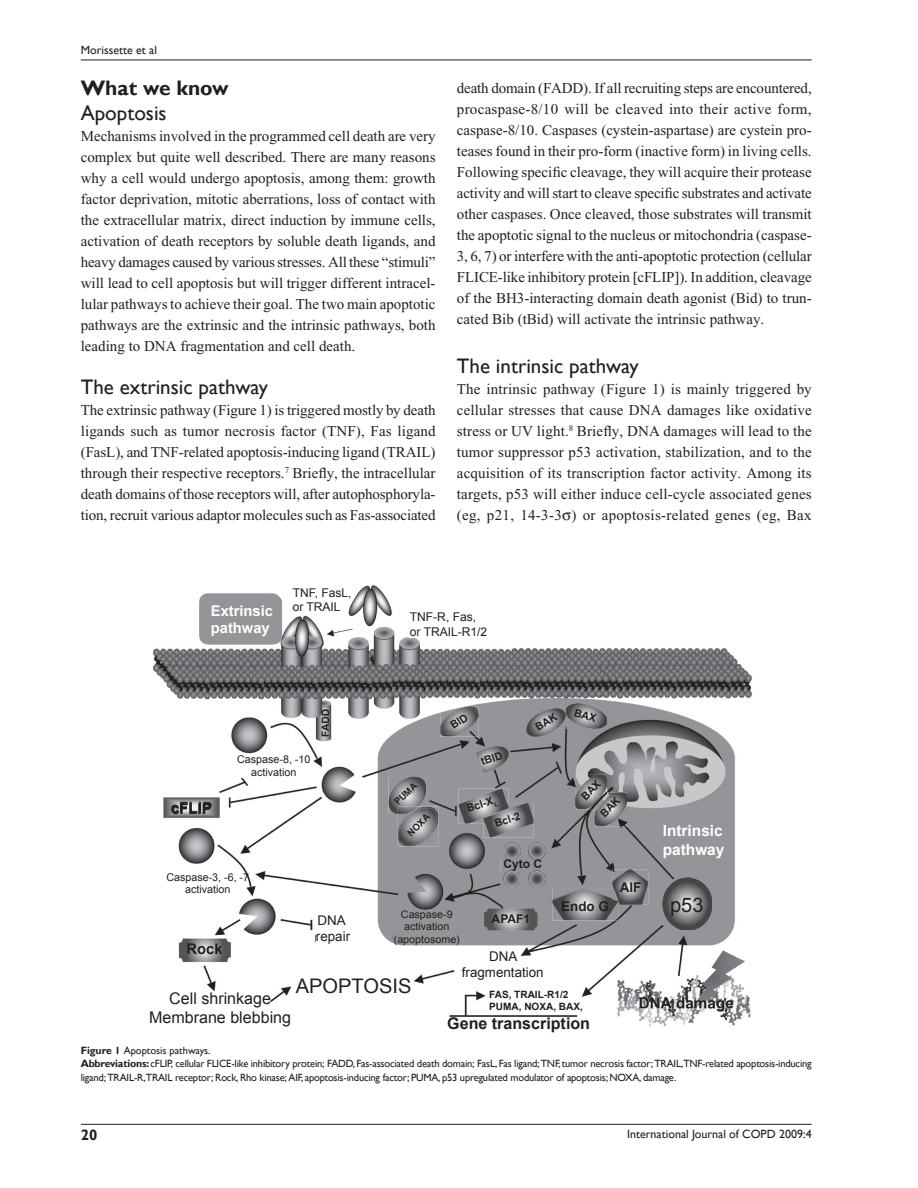
<style>
.page{position:relative;width:918px;height:1188px;background:#fff}
.page>*{position:absolute;margin:0;border:0;box-sizing:border-box;transform-origin:0 0}
.t1{font:21px "Gill Sans";color:#231f20}
.t2{font:700 21px "Gill Sans";color:#231f20}
.t3{font:20.1px "Arial";color:#231f20}
.t4{font:16.05px/19.4px "Arial";color:#231f20;text-align:center}
.t5{font:700 16.05px "Arial";color:#231f20}
.t6{font:700 15.45px/18.5px "Arial";color:#fff}
.t7{font:15px/21px "Times New Roman";color:#231f20;text-align:justify}
.t8{font:700 15px "Gill Sans";color:#231f20}
.t9{font:700 14.7px/17.7px "Arial";color:#fff}
.t10{font:700 14.7px "Arial";color:#231f20}
.t11{font:13.35px/16px "Arial";color:#231f20}
.t12{font:700 13.35px "Arial";color:#231f20}
.t13{font:12px "Gill Sans";color:#231f20}
.t14{font:12px/14.4px "Arial";color:#231f20}
.t15{font:700 12px "Arial";color:#231f20}
.t16{font:10.65px/12.9px "Arial";color:#231f20;text-align:center}
.t17{font:700 10.65px/22.6px "Arial";color:#231f20}
.t18{font:10.5px/13.5px "Gill Sans";letter-spacing:-.02em;color:#231f20}
.t19{font:10.5px/12.5px "Arial";color:#231f20;text-align:center}
.t20{font:700 10.05px/12px "Arial";color:#231f20}
.t21{font:700 9.3px "Arial";color:#231f20}
.s1{font-weight:700}
</style>
<div class="page">
<hr style="left:81px;top:1124px;width:731px;height:1px;background:#231f20">
<hr style="left:81px;top:60px;width:731px;height:1px;background:#231f20">
<img style="left:152px;top:585px;width:600px;height:442px">
<div style="left:393px;top:911px;width:72px;height:32px;background:#939598"></div>
<div style="left:501px;top:859px;width:46px;height:13px;background:#939598"></div>
<div style="left:664px;top:823px;width:61px;height:35px;background:#939598"></div>
<div style="left:663px;top:822px;width:62px;height:37px;border:2px solid #939598"></div>
<div style="left:166px;top:873px;width:80px;height:23px;background:#fff"></div>
<div style="left:293px;top:976px;width:120px;height:19px;background:#fff"></div>
<div style="left:316px;top:911px;width:35px;height:34px;background:#fff"></div>
<div style="left:178px;top:994px;width:88px;height:13px;background:#fff"></div>
<div style="left:157px;top:1009px;width:124px;height:18px;background:#fff"></div>
<div style="left:487px;top:950px;width:31px;height:14px;background:#fff"></div>
<div style="left:460px;top:967px;width:85px;height:16px;background:#fff"></div>
<div style="left:488px;top:989px;width:85px;height:11px;background:#fff"></div>
<div style="left:486px;top:1003px;width:97px;height:10px;background:#fff"></div>
<div style="left:445px;top:1017px;width:140px;height:17px;background:#fff"></div>
<div style="left:409px;top:610px;width:79px;height:28px;background:#fff"></div>
<svg style="left:292px;top:587px;width:69px;height:26px"></svg>
<div style="left:238px;top:755px;width:73px;height:23px;background:#fff"></div>
<div style="left:200px;top:594px;width:82px;height:50px;background:#939598"></div>
<img style="left:663px;top:878px;width:49px;height:52px">
<img style="left:612px;top:869px;width:36px;height:36px">
<img style="left:529px;top:872px;width:16px;height:15px">
<svg style="left:533px;top:870px;width:8px;height:2px"></svg>
<img style="left:529px;top:842px;width:16px;height:17px">
<img style="left:503px;top:872px;width:17px;height:15px">
<svg style="left:508px;top:870px;width:8px;height:2px"></svg>
<img style="left:504px;top:843px;width:16px;height:16px">
<img style="left:389px;top:777px;width:37px;height:37px">
<img style="left:398px;top:807px;width:40px;height:40px">
<img style="left:398px;top:808px;width:39px;height:38px">
<img style="left:398px;top:807px;width:28px;height:7px">
<img style="left:411px;top:808px;width:15px;height:6px">
<img style="left:440px;top:707px;width:38px;height:30px">
<img style="left:456px;top:747px;width:52px;height:34px">
<img style="left:527px;top:709px;width:39px;height:28px">
<img style="left:566px;top:703px;width:41px;height:25px">
<img style="left:575px;top:775px;width:32px;height:34px">
<img style="left:594px;top:792px;width:33px;height:34px">
<img style="left:482px;top:906px;width:58px;height:27px">
<img style="left:177px;top:936px;width:56px;height:29px">
<img style="left:552px;top:889px;width:66px;height:31px">
<img style="left:612px;top:889px;width:6px;height:16px">
<img style="left:484px;top:803px;width:50px;height:34px">
<img style="left:459px;top:789px;width:49px;height:35px">
<img style="left:484px;top:803px;width:24px;height:21px">
<svg style="left:441px;top:709px;width:37px;height:25px"></svg>
<svg style="left:574px;top:709px;width:23px;height:13px"></svg>
<svg style="left:535px;top:713px;width:23px;height:18px"></svg>
<svg style="left:581px;top:780px;width:40px;height:37px"></svg>
<p class="t13" style="left:81px;top:43px;width:78px">Morissette et al</p>
<h1 class="t2" style="left:81px;top:76px;width:149px">What we know</h1>
<h1 class="t1" style="left:81px;top:101px;width:87px">Apoptosis</h1>
<p class="t7" style="left:81px;top:127px;width:356px">Mechanisms involved in the programmed cell death are very complex but quite well described. There are many reasons why a cell would undergo apoptosis, among them: growth factor deprivation, mitotic aberrations, loss of contact with the extracellular matrix, direct induction by immune cells, activation of death receptors by soluble death ligands, and heavy damages caused by various stresses. All these “stimuli” will lead to cell apoptosis but will trigger different intracel&shy;lular pathways to achieve their goal. The two main apoptotic pathways are the extrinsic and the intrinsic pathways, both leading to DNA fragmentation and cell death.</p>
<h1 class="t1" style="left:81px;top:374px;width:189px">The extrinsic pathway</h1>
<p class="t7" style="left:81px;top:401px;width:356px">The extrinsic pathway (Figure 1) is triggered mostly by death ligands such as tumor necrosis factor (TNF), Fas ligand (FasL), and TNF-related apoptosis-inducing ligand (TRAIL) through their respective receptors.<sup>7</sup> Briefly, the intracellular death domains of those receptors will, after autophosphoryla&shy;tion, recruit various adaptor molecules such as Fas-associated</p>
<p class="t7" style="left:457px;top:78px;width:356px">death domain (FADD). If all recruiting steps are encountered, procaspase-8/10 will be cleaved into their active form, caspase-8/10. Caspases (cystein-aspartase) are cystein pro&shy;teases found in their pro-form (inactive form) in living cells.<br>Following specific cleavage, they will acquire their protease activity and will start to cleave specific substrates and activate other caspases. Once cleaved, those substrates will transmit the apoptotic signal to the nucleus or mitochondria (caspase-3, 6, 7) or interfere with the anti-apoptotic protection (cellular FLICE-like inhibitory protein [cFLIP]). In addition, cleavage of the BH3-interacting domain death agonist (Bid) to trun&shy;cated Bib (tBid) will activate the intrinsic pathway.</p>
<h1 class="t1" style="left:457px;top:353px;width:183px">The intrinsic pathway</h1>
<p class="t7" style="left:457px;top:380px;width:356px">The intrinsic pathway (Figure 1) is mainly triggered by cellular stresses that cause DNA damages like oxidative stress or UV light.<sup>8</sup> Briefly, DNA damages will lead to the tumor suppressor p53 activation, stabilization, and to the acquisition of its transcription factor activity. Among its targets, p53 will either induce cell-cycle associated genes (eg, p21, 14-3-3 ) or apoptosis-related genes (eg, Bax</p>
<p class="t9" style="left:211px;top:602px;width:64px">Extrinsic pathway</p>
<p class="t14" style="left:293px;top:585px;width:60px">TNF, FasL, or TRAIL</p>
<p class="t14" style="left:410px;top:610px;width:79px">TNF-R, Fas, or TRAIL-R1/2</p>
<p class="t10" style="left:171px;top:800px;width:42px">cFLIP</p>
<p class="t16" style="left:237px;top:753px;width:75px">Caspase-8, -10 activation</p>
<p class="t16" style="left:166px;top:870px;width:84px">Caspase-3, -6, -7 activation</p>
<p class="t21" style="left:392px;top:799px;width:29px;rotate:-44deg">PUMA</p>
<p class="t21" style="left:405px;top:831px;width:29px;rotate:-45deg">NOXA</p>
<p class="t17" style="left:478px;top:751px;width:24px;rotate:-18deg">tBID</p>
<p class="t17" style="left:485px;top:791px;width:28px;text-indent:-22px;rotate:-18deg">Bcl-X<sub>L<br></sub>Bcl-2</p>
<p class="t15" style="left:503px;top:857px;width:40px">Cyto C</p>
<p class="t12" style="left:620px;top:880px;width:23px">AIF</p>
<p class="t6" style="left:663px;top:822px;width:63px">Intrinsic pathway</p>
<p class="t12" style="left:561px;top:899px;width:49px">Endo G</p>
<h2 class="t3" style="left:670px;top:894px;width:35px">p53</h2>
<p class="t19" style="left:394px;top:908px;width:68px">Caspase-9 activation (apoptosome)</p>
<p class="t15" style="left:492px;top:912px;width:40px">APAF1</p>
<p class="t11" style="left:316px;top:913px;width:36px">DNA repair</p>
<p class="t10" style="left:187px;top:940px;width:38px">Rock</p>
<p class="t4" style="left:149px;top:989px;width:143px">Cell shrinkage<br>Membrane blebbing</p>
<p class="t11" style="left:462px;top:949px;width:83px;text-align:center">DNA fragmentation</p>
<p class="t20" style="left:489px;top:989px;width:95px">FAS, TRAIL-R1/2<br>PUMA, NOXA, BAX,</p>
<p class="t5" style="left:447px;top:1014px;width:144px">Gene transcription</p>
<h2 class="t3" style="left:296px;top:975px;width:117px">APOPTOSIS</h2>
<p class="t18" style="left:81px;top:1044px;width:732px"><span class="s1">Figure 1</span> Apoptosis pathways.<br><span class="s1">Abbreviations:</span> cFLIP, cellular FLICE-like inhibitory protein; FADD, Fas-associated death domain; FasL, Fas ligand; TNF, tumor necrosis factor; TRAIL,TNF-related apoptosis-inducing ligand; TRAIL-R,TRAIL receptor; Rock, Rho kinase; AIF, apoptosis-inducing factor; PUMA, p53 upregulated modulator of apoptosis; NOXA, damage.</p>
<p class="t8" style="left:81px;top:1126px;width:18px">20</p>
<p class="t13" style="left:627px;top:1126px;width:186px">International Journal of COPD 2009:4</p>
</div>
